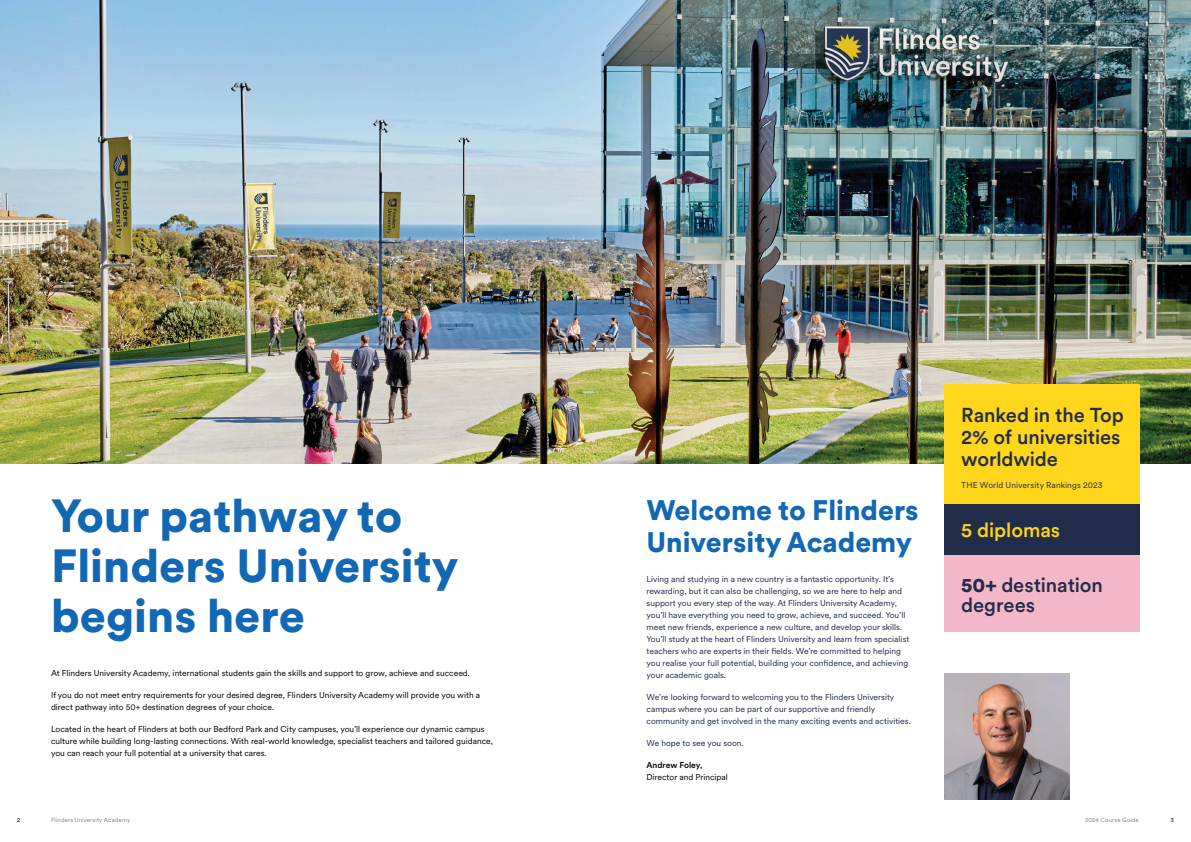
<style>
.page{position:relative;width:1191px;height:842px;background:#fff}
.page>*{position:absolute;margin:0;border:0;box-sizing:border-box;transform-origin:0 0}
.t1{font:900 46px/50px "Circular XX";color:#1268b3}
.t2{font:900 28px/32px "Circular XX";color:#1268b3}
.t3{font:500 20px/22px "Circular XX";letter-spacing:-.005em;color:#222d4a}
.t4{font:500 20px "Circular XX";letter-spacing:-.005em;color:#ffd61b}
.t5{font:8.5px/12px "Circular XX";color:#222d4a}
.t6{font:8.5px/12px "Circular XX";color:#000}
.t7{font:500 8.5px "Circular XX";color:#000}
.t8{font:6px "Circular XX";letter-spacing:.02em;color:#808285}
.t9{font:6px "Circular XX";color:#000}
.s1{font-weight:900}
</style>
<div class="page">
<img style="left:944px;top:674px;width:125px;height:125px">
<img style="left:0;top:0;width:1191px;height:464px">
<div style="left:944px;top:385px;width:196px;height:131px;background:#ffd61b"></div>
<div style="left:944px;top:504px;width:196px;height:57px;background:#222d4a"></div>
<div style="left:944px;top:556px;width:196px;height:76px;background:#f4b7ca"></div>
<h1 class="t1" style="left:51px;top:489px;width:409px">Your pathway to<br>Flinders University begins here</h1>
<p class="t6" style="left:51px;top:667px;width:420px">At Flinders University Academy, international students gain the skills and support to grow, achieve and succeed.</p>
<p class="t6" style="left:51px;top:689px;width:430px">If you do not meet entry requirements for your desired degree, Flinders University Academy will provide you with a direct pathway into 50+ destination degrees of your choice.</p>
<p class="t6" style="left:51px;top:723px;width:443px">Located in the heart of Flinders at both our Bedford Park and City campuses, you’ll experience our dynamic campus culture while building long-lasting connections. With real-world knowledge, specialist teachers and tailored guidance, you can reach your full potential at a university that cares.</p>
<h2 class="t2" style="left:646px;top:493px;width:274px">Welcome to Flinders<br>University Academy</h2>
<p class="t5" style="left:646px;top:573px;width:264px">Living and studying in a new country is a fantastic opportunity. It’s rewarding, but it can also be challenging, so we are here to help and support you every step of the way. At Flinders University Academy, you’ll have everything you need to grow, achieve, and succeed. You’ll meet new friends, experience a new culture, and develop your skills.<br>You’ll study at the heart of Flinders University and learn from specialist teachers who are experts in their fields. We’re committed to helping you realise your full potential, building your confidence, and achieving your academic goals.</p>
<p class="t5" style="left:646px;top:691px;width:266px">We’re looking forward to welcoming you to the Flinders University campus where you can be part of our supportive and friendly community and get involved in the many exciting events and activities.</p>
<p class="t5" style="left:646px;top:737px;width:99px">We hope to see you soon.</p>
<p class="t7" style="left:646px;top:759px;width:57px">Andrew Foley,</p>
<p class="t6" style="left:646px;top:771px;width:83px">Director and Principal</p>
<h3 class="t3" style="left:961px;top:403px;width:164px">Ranked in the Top<br>2% of universities worldwide</h3>
<p class="t5" style="left:961px;top:479px;width:143px">THE World University Rankings 2023</p>
<h3 class="t4" style="left:961px;top:516px;width:100px">5 diplomas</h3>
<h3 class="t3" style="left:961px;top:574px;width:143px;line-height:20px"><span class="s1">50+</span> destination degrees</h3>
<p class="t9" style="left:17px;top:816px;width:5px">2</p>
<p class="t8" style="left:51px;top:816px;width:81px">Flinders University Academy</p>
<p class="t8" style="left:1085px;top:816px;width:55px">2024 Course Guide</p>
<p class="t9" style="left:1170px;top:816px;width:5px">3</p>
</div>
